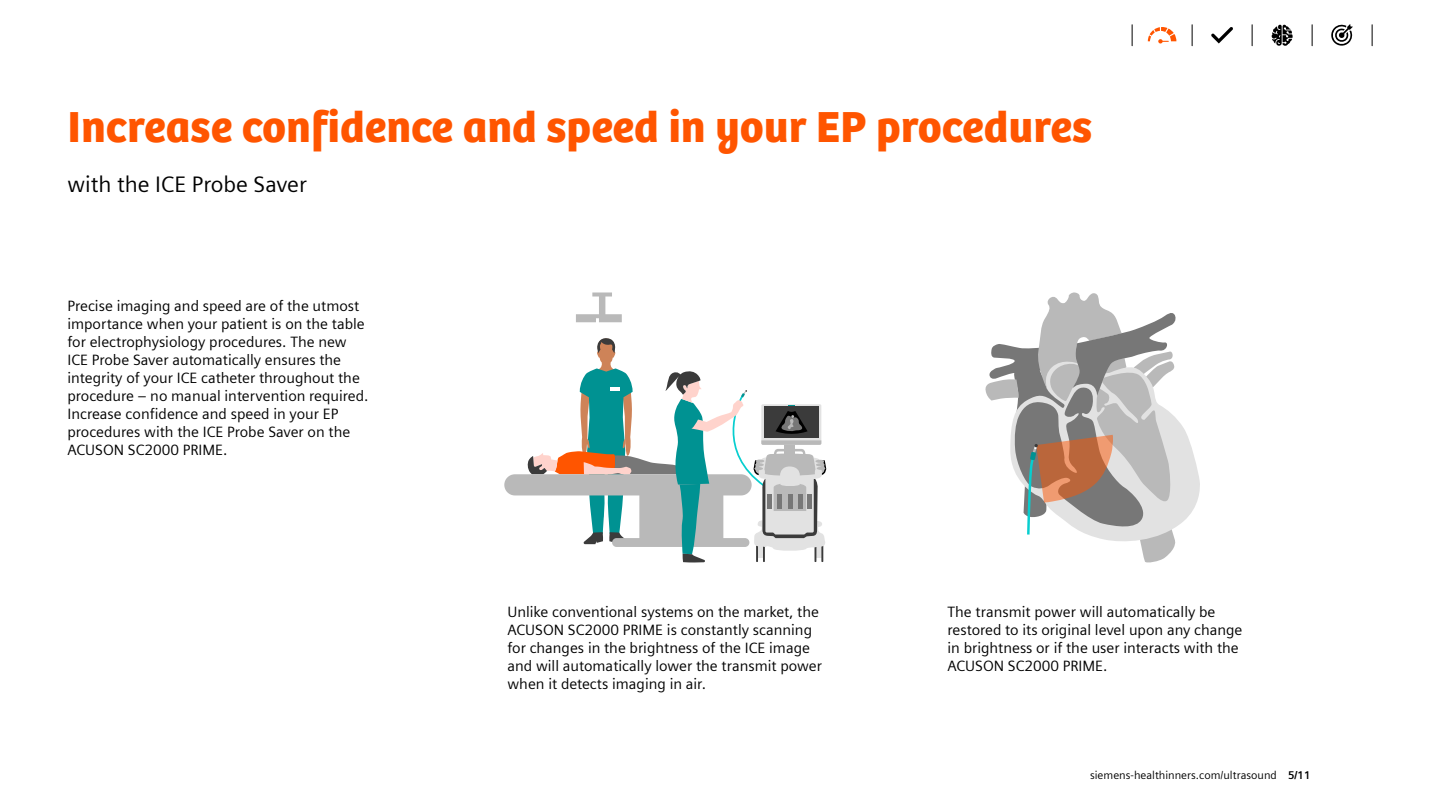
<style>
.page{position:relative;width:1440px;height:810px;background:#fff}
.page>*{position:absolute;margin:0;border:0;box-sizing:border-box;transform-origin:0 0}
.headline__60pt_110{font:45px "SH Bree Headline Regular";color:#f50}
.subhead__30pt_120{font:22.5px "Siemens Sans";color:#000}
.bodytext_20pt_24pt{font:15px/18px "Siemens Sans";color:#000}
.t1{font:11.25px "Siemens Sans";color:#000}
.s1{font-weight:700}
</style>
<div class="page">
<svg style="left:985px;top:292px;width:215px;height:271px"></svg>
<svg style="left:576px;top:292px;width:46px;height:30px"></svg>
<svg style="left:504px;top:338px;width:323px;height:225px"></svg>
<svg style="left:1211px;top:27px;width:22px;height:17px"></svg>
<svg style="left:1148px;top:27px;width:28px;height:17px"></svg>
<svg style="left:1192px;top:25px;width:1px;height:21px"></svg>
<svg style="left:1132px;top:25px;width:1px;height:21px"></svg>
<svg style="left:1372px;top:25px;width:1px;height:21px"></svg>
<svg style="left:1312px;top:25px;width:1px;height:21px"></svg>
<svg style="left:1252px;top:25px;width:1px;height:21px"></svg>
<svg style="left:1331px;top:24px;width:22px;height:22px"></svg>
<svg style="left:1271px;top:25px;width:22px;height:21px"></svg>
<h1 class="headline__60pt_110" style="left:68px;top:92px;width:1026px">Increase confidence and speed in your EP procedures</h1>
<h3 class="subhead__30pt_120" style="left:68px;top:167px;width:241px">with the ICE Probe Saver</h3>
<p class="bodytext_20pt_24pt" style="left:68px;top:295px;width:303px">Precise imaging and speed are of the utmost importance when your patient is on the table for electrophysiology procedures. The new ICE Probe Saver automatically ensures the integrity of your ICE catheter throughout the procedure – no manual intervention required.<br>Increase confidence and speed in your EP procedures with the ICE Probe Saver on the ACUSON SC2000 PRIME.</p>
<p class="bodytext_20pt_24pt" style="left:507px;top:601px;width:316px">Unlike conventional systems on the market, the ACUSON SC2000 PRIME is constantly scanning for changes in the brightness of the ICE image and will automatically lower the transmit power when it detects imaging in air.</p>
<p class="bodytext_20pt_24pt" style="left:948px;top:601px;width:296px">The transmit power will automatically be restored to its original level upon any change in brightness or if the user interacts with the ACUSON SC2000 PRIME.</p>
<p class="t1" style="left:1090px;top:766px;width:222px">siemens-healthinners.com/ultrasound <span class="s1">5/11</span></p>
</div>
